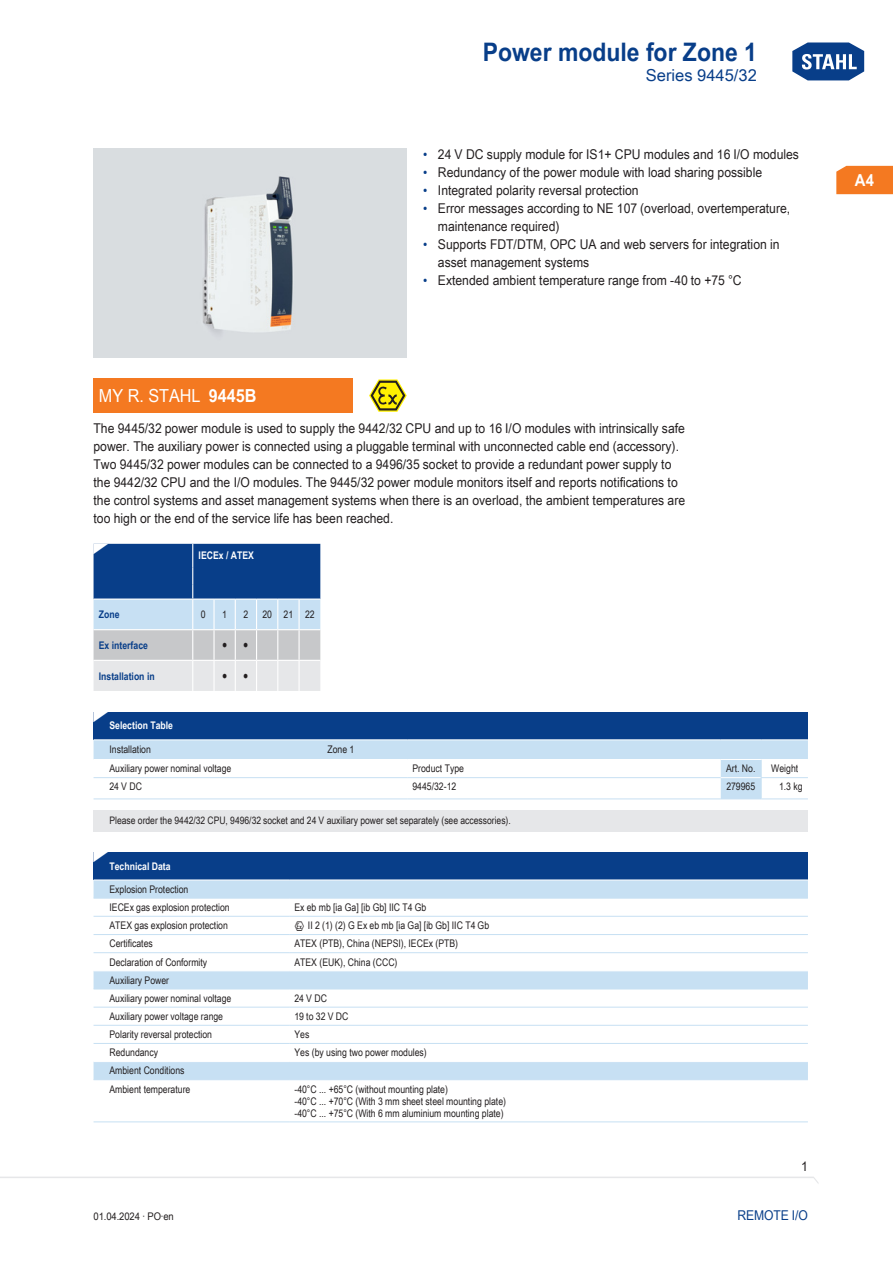
<style>
.page{position:relative;width:893px;height:1263px;background:#fff}
.page>*{position:absolute;margin:0;border:0;box-sizing:border-box;transform-origin:0 0}
.t1{font:700 25.5px "Arial Unicode MS";color:#083e89;scale:.9 1}
.TabHeader1stColumn{font:700 24px "Arial Unicode MS";color:#fff;scale:1.45 1}
.WebCode{font:18px "Arial Unicode MS";color:#fff;scale:.9 1}
.t2{font:16.5px "Arial Unicode MS";color:#083e89}
.t3{font:700 16.5px "Arial Unicode MS";color:#fff;scale:.9 1}
._00_Basic_ParaStyle{font:13.5px/18px "Arial Unicode MS";color:#231f20;scale:.9 1}
.t4{font:13.5px "Arial Unicode MS";letter-spacing:-.01em;color:#083e89;scale:.9 1}
.TabBodyLeft{font:10.5px/12px "Arial Unicode MS";color:#231f20;scale:.83 1}
.TabBody1stColumn{font:10.5px "Arial Unicode MS";color:#231f20;scale:.83 1}
.TabBody1stColumnTitl{font:10.5px "Arial Unicode MS";color:#231f20;scale:.83 1}
.TabBodyCenter{font:10.5px "Arial Unicode MS";color:#231f20;scale:.83 1}
.TabBodyZone1stColumn{font:700 10.5px "Arial Unicode MS";color:#083e89;scale:.83 1}
.TabHeader1stColumn-2{font:700 10.5px "Arial Unicode MS";color:#fff;scale:.83 1}
.TabBodyLeft-2{font:10.5px "Arial Unicode MS";color:#231f20;scale:.9 1}
.TabHeaderLeft{font:700 10.5px "Arial Unicode MS";color:#fff;scale:.83 1}
.TabBodyRight{font:10.5px "Arial Unicode MS";color:#231f20;scale:.83 1}
.Notes{font:10.35px "Arial Unicode MS";color:#231f20;scale:.83 1}
.s1{font-weight:700}
.s2{color:#083e89}
.s3{font-family:"STAHL Sonderzeichen"}
</style>
<div class="page">
<svg style="left:792px;top:42px;width:73px;height:39px"></svg>
<svg style="left:0;top:1176px;width:818px;height:7px"></svg>
<div style="left:836px;top:166px;width:57px;height:28px;background:#f47921"></div>
<img style="left:94px;top:149px;width:312px;height:208px">
<div style="left:94px;top:712px;width:714px;height:28px;background:#083e89"></div>
<hr style="left:94px;top:739px;width:313px;height:1px;background:#fff">
<hr style="left:407px;top:739px;width:314px;height:1px;background:#fff">
<hr style="left:721px;top:739px;width:40px;height:1px;background:#fff">
<hr style="left:761px;top:739px;width:47px;height:1px;background:#fff">
<svg style="left:94px;top:740px;width:714px;height:59px"></svg>
<div style="left:94px;top:810px;width:714px;height:21px;background:#e6e7e9"></div>
<svg style="left:94px;top:544px;width:226px;height:147px;background:#88a2c2"></svg>
<hr style="left:298px;top:661px;width:2px;height:30px;background:#fff">
<div style="left:94px;top:852px;width:714px;height:28px;background:#083e89"></div>
<svg style="left:94px;top:880px;width:714px;height:199px"></svg>
<hr style="left:94px;top:879px;width:195px;height:1px;background:#fff">
<hr style="left:289px;top:879px;width:519px;height:1px;background:#fff">
<hr style="left:94px;top:898px;width:195px;height:1px;background:#c7e0f3">
<hr style="left:289px;top:898px;width:519px;height:1px;background:#c7e0f3">
<hr style="left:94px;top:916px;width:195px;height:1px;background:#c7e0f3">
<hr style="left:289px;top:916px;width:519px;height:1px;background:#c7e0f3">
<hr style="left:94px;top:934px;width:195px;height:1px;background:#c7e0f3">
<hr style="left:289px;top:934px;width:519px;height:1px;background:#c7e0f3">
<hr style="left:94px;top:952px;width:195px;height:1px;background:#c7e0f3">
<hr style="left:289px;top:952px;width:519px;height:1px;background:#c7e0f3">
<hr style="left:94px;top:970px;width:195px;height:1px;background:#fff">
<hr style="left:289px;top:970px;width:519px;height:1px;background:#fff">
<hr style="left:94px;top:988px;width:195px;height:1px;background:#c7e0f3">
<hr style="left:289px;top:988px;width:519px;height:1px;background:#c7e0f3">
<hr style="left:94px;top:1007px;width:195px;height:1px;background:#c7e0f3">
<hr style="left:289px;top:1007px;width:519px;height:1px;background:#c7e0f3">
<hr style="left:94px;top:1025px;width:195px;height:1px;background:#c7e0f3">
<hr style="left:289px;top:1025px;width:519px;height:1px;background:#c7e0f3">
<hr style="left:94px;top:1043px;width:195px;height:1px;background:#c7e0f3">
<hr style="left:289px;top:1043px;width:519px;height:1px;background:#c7e0f3">
<hr style="left:94px;top:1061px;width:195px;height:1px;background:#fff">
<hr style="left:289px;top:1061px;width:519px;height:1px;background:#fff">
<hr style="left:94px;top:1079px;width:195px;height:1px;background:#c7e0f3">
<hr style="left:94px;top:1121px;width:195px;height:1px;background:#c7e0f3">
<hr style="left:289px;top:1079px;width:519px;height:1px;background:#c7e0f3">
<hr style="left:289px;top:1121px;width:519px;height:1px;background:#c7e0f3">
<div style="left:94px;top:378px;width:259px;height:34px;background:#f47921"></div>
<svg style="left:369px;top:379px;width:38px;height:33px"></svg>
<h1 class="t1" style="left:483px;top:33px;width:306px">Power module for Zone 1</h1>
<p class="t2" style="left:646px;top:63px;width:112px">Series 9445/32</p>
<p class="WebCode" style="left:99px;top:382px;width:177px">MY R. STAHL <span class="s1">9445B</span></p>
<p class="_00_Basic_ParaStyle" style="left:423px;top:144px;width:419px"><span class="s2">•</span> 24 V DC supply module for IS1+ CPU modules and 16 I/O modules</p>
<p class="_00_Basic_ParaStyle" style="left:423px;top:162px;width:378px"><span class="s2">•</span> Redundancy of the power module with load sharing possible</p>
<p class="_00_Basic_ParaStyle" style="left:423px;top:180px;width:241px"><span class="s2">•</span> Integrated polarity reversal protection</p>
<p class="_00_Basic_ParaStyle" style="left:438px;top:198px;width:393px;text-indent:-15px"><span class="s2">•</span> Error messages according to NE 107 (overload, overtemperature, maintenance required)</p>
<p class="_00_Basic_ParaStyle" style="left:438px;top:234px;width:381px;text-indent:-15px"><span class="s2">•</span> Supports FDT/DTM , OPC UA and web servers for integration in asset management systems</p>
<p class="_00_Basic_ParaStyle" style="left:423px;top:270px;width:355px"><span class="s2">•</span> Extended ambient temperature range from -40 to +75 °C</p>
<p class="_00_Basic_ParaStyle" style="left:94px;top:418px;width:659px">The 9445/32 power module is used to supply the 9442/32 CPU and up to 16 I/O modules with intrinsically safe power. The auxiliary power is connected using a pluggable terminal with unconnected cable end (accessory).<br>Two 9445/32 power modules can be connected to a 9496/35 socket to provide a redundant power supply to the 9442/32 CPU and the I/O modules. The 9445/32 power module monitors itself and reports notifications to the control systems and asset management systems when there is an overload, the ambient temperatures are too high or the end of the service life has been reached.</p>
<p class="TabHeader1stColumn" style="left:90px;top:531px;width:16px">◤</p>
<p class="TabHeaderLeft" style="left:199px;top:548px;width:68px">IECEx / ATEX</p>
<p class="TabBodyZone1stColumn" style="left:99px;top:607px;width:26px">Zone</p>
<p class="TabBodyCenter" style="left:201px;top:607px;width:7px">0</p>
<p class="TabBodyCenter" style="left:222px;top:607px;width:7px">1</p>
<p class="TabBodyCenter" style="left:243px;top:607px;width:7px">2</p>
<p class="TabBodyCenter" style="left:262px;top:607px;width:13px">20</p>
<p class="TabBodyCenter" style="left:284px;top:607px;width:13px">21</p>
<p class="TabBodyCenter" style="left:305px;top:607px;width:13px">22</p>
<p class="TabBodyZone1stColumn" style="left:99px;top:637px;width:61px">Ex interface</p>
<p class="TabBodyCenter" style="left:222px;top:637px;width:8px">●</p>
<p class="TabBodyCenter" style="left:243px;top:637px;width:8px">●</p>
<p class="TabBodyZone1stColumn" style="left:99px;top:668px;width:69px">Installation in</p>
<p class="TabBodyCenter" style="left:222px;top:668px;width:8px">●</p>
<p class="TabBodyCenter" style="left:243px;top:668px;width:8px">●</p>
<p class="TabHeader1stColumn" style="left:90px;top:700px;width:16px">◤</p>
<p class="TabHeader1stColumn-2" style="left:109px;top:718px;width:78px">Selection Table</p>
<p class="TabBody1stColumnTitl" style="left:109px;top:741px;width:51px">Installation</p>
<p class="TabBody1stColumnTitl" style="left:327px;top:741px;width:34px">Zone 1</p>
<p class="TabBody1stColumnTitl" style="left:109px;top:761px;width:148px">Auxiliary power nominal voltage</p>
<p class="TabBodyLeft" style="left:412px;top:762px;width:64px">Product Type</p>
<p class="TabBodyCenter" style="left:726px;top:761px;width:37px">Art. No.</p>
<p class="TabBodyCenter" style="left:771px;top:761px;width:34px">Weight</p>
<p class="TabBody1stColumnTitl" style="left:109px;top:779px;width:41px">24 V DC</p>
<p class="TabBodyLeft" style="left:412px;top:780px;width:54px">9445/32-12</p>
<p class="TabBodyCenter" style="left:726px;top:779px;width:36px">279965</p>
<p class="TabBodyRight" style="left:779px;top:779px;width:30px">1.3 kg</p>
<p class="Notes" style="left:109px;top:813px;width:485px">Please order the 9442/32 CPU, 9496/32 socket and 24 V auxiliary power set separately (see accessories).</p>
<p class="TabHeader1stColumn" style="left:90px;top:840px;width:16px">◤</p>
<p class="TabHeader1stColumn-2" style="left:109px;top:858px;width:75px">Technical Data</p>
<p class="TabBody1stColumn" style="left:109px;top:881px;width:97px">Explosion Protection</p>
<p class="TabBody1stColumn" style="left:109px;top:900px;width:146px">IECEx gas explosion protection</p>
<p class="TabBodyLeft" style="left:294px;top:901px;width:160px">Ex eb mb [ia Ga] [ib Gb] IIC T4 Gb</p>
<p class="TabBody1stColumn" style="left:109px;top:918px;width:144px">ATEX gas explosion protection</p>
<p class="TabBodyLeft" style="left:294px;top:919px;width:236px"><span class="s3">E</span> II 2 (1) (2) G Ex eb mb [ia Ga] [ib Gb] IIC T4 Gb</p>
<p class="TabBody1stColumn" style="left:109px;top:936px;width:54px">Certificates</p>
<p class="TabBodyLeft" style="left:294px;top:937px;width:199px">ATEX (PTB), China (NEPSI), IECEx (PTB)</p>
<p class="TabBody1stColumn" style="left:109px;top:954px;width:119px">Declaration of Conformity</p>
<p class="TabBodyLeft" style="left:294px;top:955px;width:126px">ATEX (EUK), China (CCC)</p>
<p class="TabBody1stColumn" style="left:109px;top:972px;width:73px">Auxiliary Power</p>
<p class="TabBody1stColumn" style="left:109px;top:990px;width:148px">Auxiliary power nominal voltage</p>
<p class="TabBodyLeft" style="left:294px;top:992px;width:41px">24 V DC</p>
<p class="TabBody1stColumn" style="left:109px;top:1009px;width:138px">Auxiliary power voltage range</p>
<p class="TabBodyLeft" style="left:294px;top:1010px;width:66px">19 to 32 V DC</p>
<p class="TabBody1stColumn" style="left:109px;top:1027px;width:125px">Polarity reversal protection</p>
<p class="TabBodyLeft" style="left:294px;top:1028px;width:19px">Yes</p>
<p class="TabBody1stColumn" style="left:109px;top:1045px;width:60px">Redundancy</p>
<p class="TabBodyLeft" style="left:294px;top:1046px;width:161px">Yes (by using two power modules)</p>
<p class="TabBody1stColumn" style="left:109px;top:1063px;width:92px">Ambient Conditions</p>
<p class="TabBody1stColumn" style="left:109px;top:1081px;width:99px">Ambient temperature</p>
<p class="TabBodyLeft" style="left:294px;top:1083px;width:256px">-40°C ... +65°C (without mounting plate)<br>-40°C ... +70°C (With 3 mm sheet steel mounting plate) -40°C ... +75°C (With 6 mm aluminium mounting plate)</p>
<p class="_00_Basic_ParaStyle" style="left:801px;top:1157px;width:9px">1</p>
<p class="TabBodyLeft-2" style="left:94px;top:1208px;width:91px">01.04.2024 · PO·en</p>
<p class="t4" style="left:737px;top:1205px;width:80px">Remote I/O</p>
<p class="t3" style="left:855px;top:168px;width:23px">A4</p>
</div>
